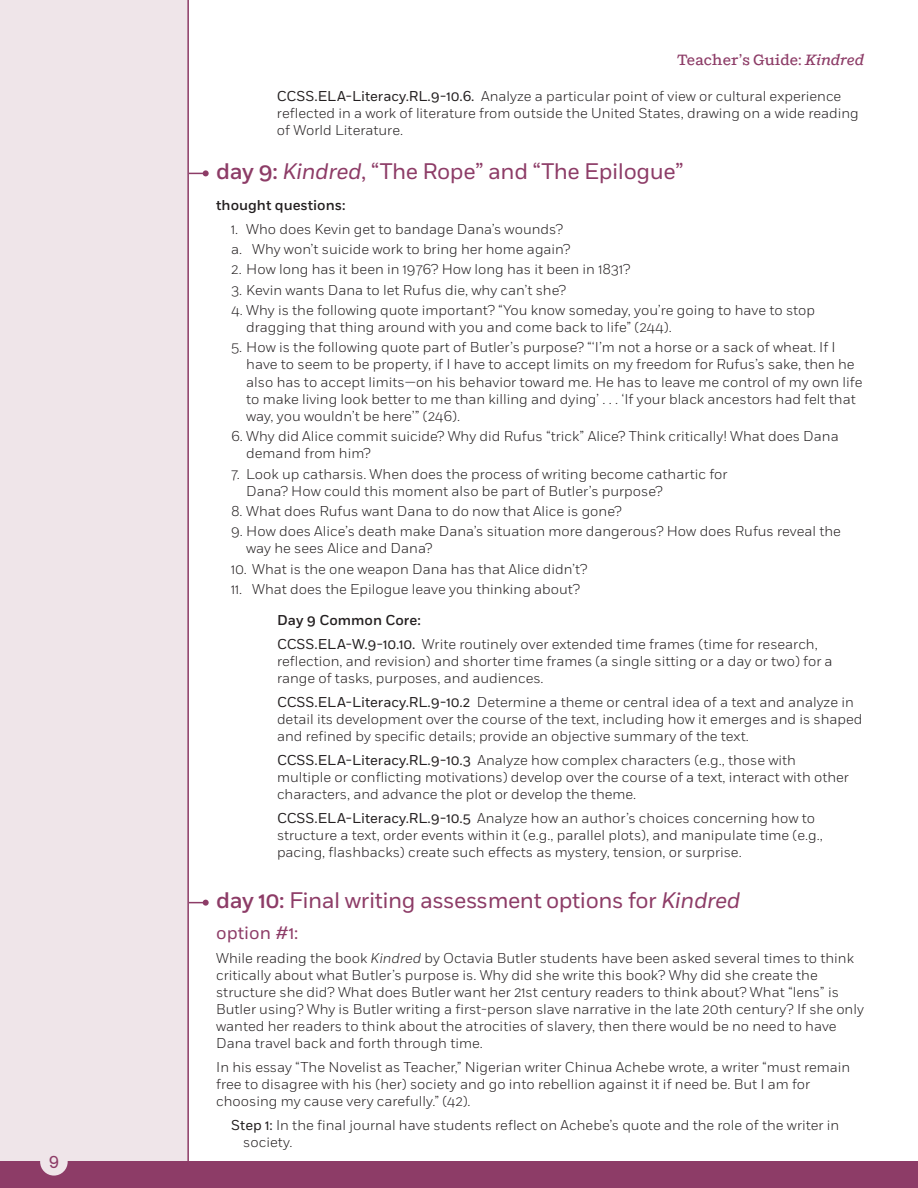
<style>
.page{position:relative;width:918px;height:1188px;background:#fff}
.page>*{position:absolute;margin:0;border:0;box-sizing:border-box;transform-origin:0 0}
.t1{font:22.5px "Fort";letter-spacing:-.02em;color:#8d3c67}
.t2{font:18px "Fort";color:#8d3c67}
.t3{font:18px "Akzidenz Std";color:#8d3c67}
.t4{font:500 15px "Shift";color:#8d3c67}
.t5{font:300 14.25px/17.1px "Fort";color:#231f20}
.t6{font:500 14.25px "Fort";color:#231f20}
.s1{font-style:italic}
.s2{font-weight:400}
.s3{font-weight:500}
</style>
<div class="page">
<hr style="left:140px;top:902px;width:66px;height:1px;background:#8d3c67">
<svg style="left:203px;top:900px;width:6px;height:6px"></svg>
<hr style="left:140px;top:173px;width:66px;height:1px;background:#8d3c67">
<svg style="left:203px;top:170px;width:6px;height:6px"></svg>
<div style="left:0;top:0;width:188px;height:1167px;background:#efe5e9"></div>
<hr style="left:187px;top:0;width:2px;height:1188px;background:#8d3c67">
<div style="left:0;top:1162px;width:918px;height:26px;background:#8d3c67"></div>
<div style="left:40px;top:1148px;width:28px;height:28px;background:#efe5e9;border-radius:50%"></div>
<p class="t3" style="left:49px;top:1151px;width:12px">9</p>
<p class="t4" style="left:677px;top:51px;width:188px">Teacher’s Guide: <span class="s1">Kindred</span></p>
<p class="t5" style="left:277px;top:87px;width:583px"><span class="s2">CCSS.ELA-Literacy.RL.9-10.6.</span> Analyze a particular point of view or cultural experience reflected in a work of literature from outside the United States, drawing on a wide reading of World Literature.</p>
<h1 class="t1" style="left:216px;top:158px;width:469px"><span class="s3">day 9:</span> <span class="s1">Kindred</span>, “The Rope” and “The Epilogue”</h1>
<p class="t6" style="left:216px;top:196px;width:131px">thought questions:</p>
<p class="t5" style="left:231px;top:218px;width:341px;line-height:20.4px">1. Who does Kevin get to bandage Dana’s wounds? a. Why won’t suicide work to bring her home again?</p>
<p class="t5" style="left:231px;top:261px;width:401px">2. How long has it been in 1976? How long has it been in 1831?</p>
<p class="t5" style="left:231px;top:281px;width:336px">3. Kevin wants Dana to let Rufus die, why can’t she?</p>
<p class="t5" style="left:246px;top:301px;width:570px;text-indent:-15px">4. Why is the following quote important? “You know someday, you’re going to have to stop dragging that thing around with you and come back to life” (244).</p>
<p class="t5" style="left:246px;top:339px;width:618px;text-indent:-15px">5. How is the following quote part of Butler’s purpose? “‘I’m not a horse or a sack of wheat. If I have to seem to be property, if I have to accept limits on my freedom for Rufus’s sake, then he also has to accept limits—on his behavior toward me. He has to leave me control of my own life to make living look better to me than killing and dying’ . . . ‘If your black ancestors had felt that way, you wouldn’t be here’” (246).</p>
<p class="t5" style="left:246px;top:428px;width:594px;text-indent:-15px">6. Why did Alice commit suicide? Why did Rufus “trick” Alice? Think critically! What does Dana demand from him?</p>
<p class="t5" style="left:246px;top:465px;width:483px;text-indent:-15px">7. Look up catharsis. When does the process of writing become cathartic for<br>Dana? How could this moment also be part of Butler’s purpose?</p>
<p class="t5" style="left:231px;top:503px;width:392px">8. What does Rufus want Dana to do now that Alice is gone?</p>
<p class="t5" style="left:246px;top:523px;width:596px;text-indent:-15px">9. How does Alice’s death make Dana’s situation more dangerous? How does Rufus reveal the way he sees Alice and Dana?</p>
<p class="t5" style="left:231px;top:560px;width:357px">10. What is the one weapon Dana has that Alice didn’t?</p>
<p class="t5" style="left:231px;top:581px;width:350px">11. What does the Epilogue leave you thinking about?</p>
<p class="t5" style="left:277px;top:608px;width:542px;line-height:23.9px"><span class="s3">Day 9 Common Core:<br></span><span class="s2">CCSS.ELA-W.9-10.10.</span> Write routinely over extended time frames (time for research,</p>
<p class="t5" style="left:277px;top:652px;width:557px">reflection, and revision) and shorter time frames (a single sitting or a day or two) for a range of tasks, purposes, and audiences.</p>
<p class="t5" style="left:277px;top:693px;width:587px"><span class="s2">CCSS.ELA-Literacy.RL.9-10.2</span> Determine a theme or central idea of a text and analyze in detail its development over the course of the text, including how it emerges and is shaped and refined by specific details; provide an objective summary of the text.</p>
<p class="t5" style="left:277px;top:751px;width:574px"><span class="s2">CCSS.ELA-Literacy.RL.9-10.3</span> Analyze how complex characters (e.g., those with multiple or conflicting motivations) develop over the course of a text, interact with other characters, and advance the plot or develop the theme.</p>
<p class="t5" style="left:277px;top:809px;width:547px"><span class="s2">CCSS.ELA-Literacy.RL.9-10.5</span> Analyze how an author’s choices concerning how to structure a text, order events within it (e.g., parallel plots), and manipulate time (e.g., pacing, flashbacks) create such effects as mystery, tension, or surprise.</p>
<h1 class="t1" style="left:216px;top:887px;width:526px"><span class="s3">day 10:</span> Final writing assessment options for <span class="s1">Kindred</span></h1>
<p class="t2" style="left:216px;top:922px;width:84px">option #1:</p>
<p class="t5" style="left:216px;top:949px;width:649px">While reading the book <span class="s1">Kindred</span> by Octavia Butler students have been asked several times to think critically about what Butler’s purpose is. Why did she write this book? Why did she create the structure she did? What does Butler want her 21st century readers to think about? What “lens” is Butler using? Why is Butler writing a first-person slave narrative in the late 20th century? If she only wanted her readers to think about the atrocities of slavery, then there would be no need to have Dana travel back and forth through time.</p>
<p class="t5" style="left:216px;top:1058px;width:636px">In his essay “The Novelist as Teacher,” Nigerian writer Chinua Achebe wrote, a writer “must remain free to disagree with his (her) society and go into rebellion against it if need be. But I am for choosing my cause very carefully.” (42).</p>
<p class="t5" style="left:243px;top:1116px;width:598px;text-indent:-12px"><span class="s2">Step 1:</span> In the final journal have students reflect on Achebe’s quote and the role of the writer in society.</p>
</div>
